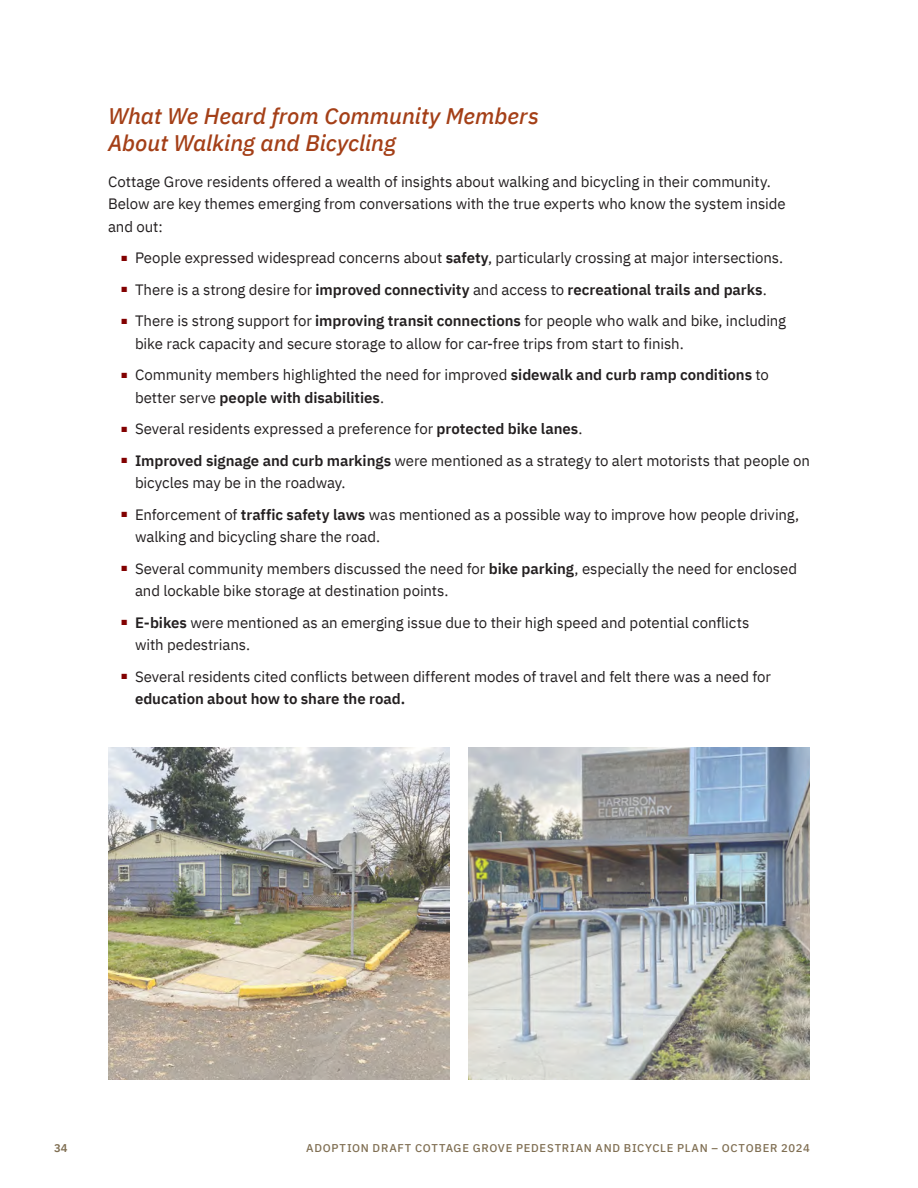
<style>
.page{position:relative;width:918px;height:1188px;background:#fff}
.page>*{position:absolute;margin:0;border:0;box-sizing:border-box;transform-origin:0 0}
.Heading_1{font:italic 500 22.5px/27px "IBM Plex Sans";color:#a43f17}
.Bodytext{font:15px/22.5px "IBM Plex Sans";letter-spacing:-.005em;color:#231f20}
.t1{font:600 15px "IBM Plex Sans";color:#231f20}
.t2{font:500 11.25px "IBM Plex Sans";letter-spacing:.065em;color:#7f6e52}
.t3{font:600 11.25px "IBM Plex Sans";color:#7f6e52}
.s1{font-weight:600}
.s2{font-weight:400}
</style>
<div class="page">
<img style="left:468px;top:747px;width:342px;height:333px">
<img style="left:108px;top:747px;width:342px;height:333px">
<p class="Heading_1" style="left:108px;top:100px;width:432px">What We Heard from Community Members<br>About Walking and Bicycling</p>
<p class="Bodytext" style="left:108px;top:169px;width:679px">Cottage Grove residents offered a wealth of insights about walking and bicycling in their community.<br>Below are key themes emerging from conversations with the true experts who know the system inside and out:</p>
<p class="Bodytext" style="left:121px;top:245px;width:663px"><sup>■</sup> People expressed widespread concerns about <span class="s1">safety</span>, particularly crossing at major intersections.</p>
<p class="t1" style="left:121px;top:278px;width:647px"><sup>■</sup> <span class="s2">There is a strong desire for</span> improved connectivity <span class="s2">and access to</span> recreational trails and parks<span class="s2">.</span></p>
<p class="Bodytext" style="left:135px;top:308px;width:653px;text-indent:-14px"><sup>■</sup> There is strong support for <span class="s1">improving transit connections</span> for people who walk and bike, including bike rack capacity and secure storage to allow for car-free trips from start to finish.</p>
<p class="Bodytext" style="left:135px;top:362px;width:635px;text-indent:-14px"><sup>■</sup> Community members highlighted the need for improved <span class="s1">sidewalk and curb ramp conditions</span> to better serve <span class="s1">people with disabilities</span>.</p>
<p class="Bodytext" style="left:121px;top:416px;width:462px"><sup>■</sup> Several residents expressed a preference for <span class="s1">protected bike lanes</span>.</p>
<p class="Bodytext" style="left:135px;top:448px;width:677px;text-indent:-14px"><sup>■</sup> <span class="s1">Improved signage and curb markings</span> were mentioned as a strategy to alert motorists that people on bicycles may be in the roadway.</p>
<p class="Bodytext" style="left:135px;top:502px;width:666px;text-indent:-14px"><sup>■</sup> Enforcement of <span class="s1">traffic safety laws</span> was mentioned as a possible way to improve how people driving, walking and bicycling share the road.</p>
<p class="Bodytext" style="left:135px;top:556px;width:664px;text-indent:-14px"><sup>■</sup> Several community members discussed the need for <span class="s1">bike parking</span>, especially the need for enclosed and lockable bike storage at destination points.</p>
<p class="Bodytext" style="left:135px;top:610px;width:616px;text-indent:-14px"><sup>■</sup> <span class="s1">E-bikes</span> were mentioned as an emerging issue due to their high speed and potential conflicts with pedestrians.</p>
<p class="Bodytext" style="left:135px;top:664px;width:638px;text-indent:-14px"><sup>■</sup> Several residents cited conflicts between different modes of travel and felt there was a need for <span class="s1">education about how to share the road.</span></p>
<p class="t3" style="left:54px;top:1139px;width:15px">34</p>
<p class="t2" style="left:306px;top:1139px;width:505px">ADOPTION DRAFT COTTAGE GROVE PEDESTRIAN AND BICYCLE PLAN – OCTOBER 2024</p>
</div>
